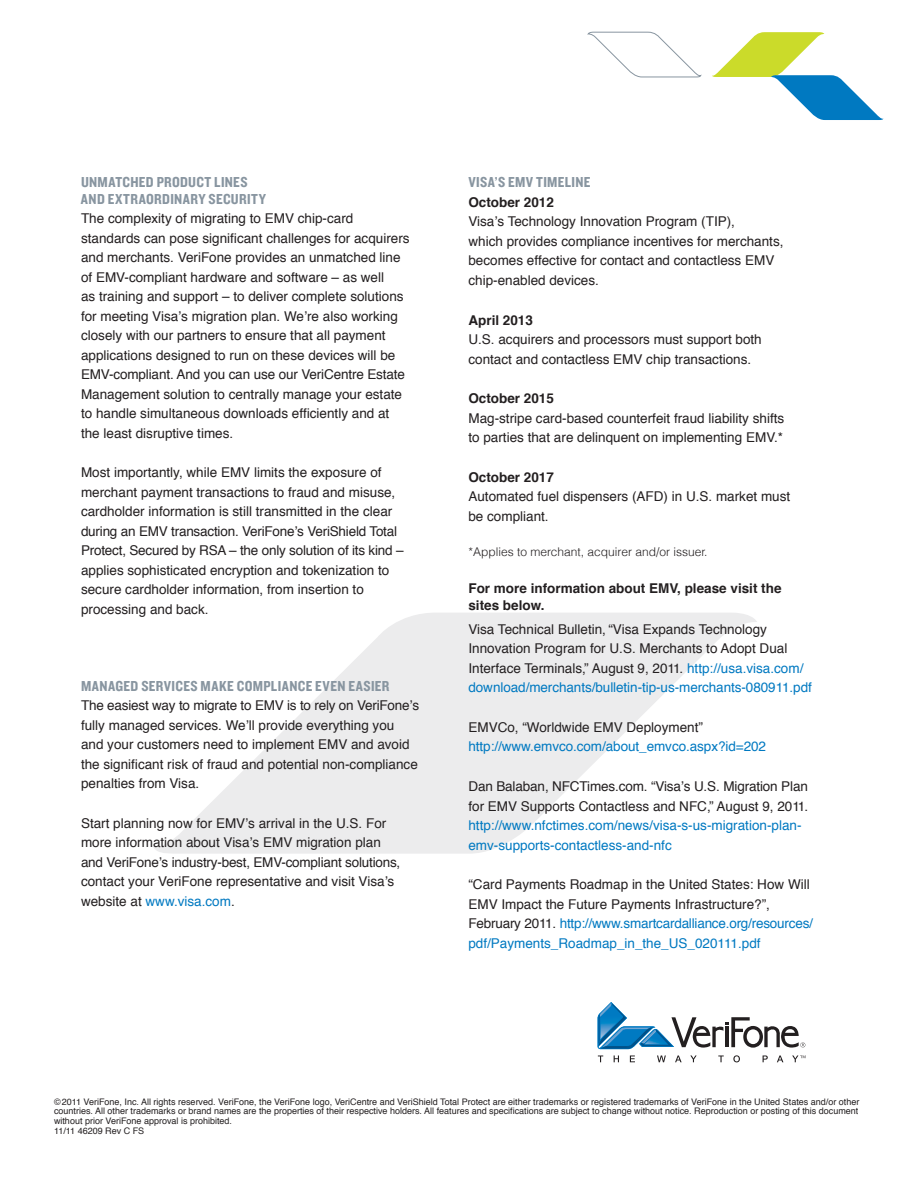
<style>
.page{position:relative;width:918px;height:1188px;background:#fff}
.page>*{position:absolute;margin:0;border:0;box-sizing:border-box;transform-origin:0 0}
.t1{font:15px/16.5px "Knockout HTF50 Welterweight";letter-spacing:.02em;color:#8895a0}
.t2{font:13.5px/19.5px "Helvetica";color:#231f20}
.t3{font:13.5px/19.5px "Helvetica";color:#0079c1}
.t4{font:700 13.5px/16.5px "Helvetica";color:#231f20}
.t5{font:300 12px "Helvetica";color:#231f20}
.t6{font:9px/9.8px "Helvetica";color:#231f20}
.s1{color:#0079c1}
</style>
<div class="page">
<svg style="left:712px;top:32px;width:172px;height:88px"></svg>
<svg style="left:587px;top:31px;width:115px;height:47px"></svg>
<svg style="left:153px;top:613px;width:604px;height:241px;fill:#ececed"></svg>
<svg style="left:598px;top:1055px;width:5px;height:7px"></svg>
<svg style="left:614px;top:1055px;width:5px;height:7px"></svg>
<svg style="left:630px;top:1055px;width:5px;height:7px"></svg>
<svg style="left:657px;top:1055px;width:9px;height:7px"></svg>
<svg style="left:675px;top:1055px;width:7px;height:7px"></svg>
<svg style="left:690px;top:1055px;width:7px;height:7px"></svg>
<svg style="left:718px;top:1055px;width:6px;height:7px"></svg>
<svg style="left:733px;top:1055px;width:7px;height:7px"></svg>
<svg style="left:763px;top:1055px;width:5px;height:7px"></svg>
<svg style="left:777px;top:1055px;width:6px;height:7px"></svg>
<svg style="left:792px;top:1055px;width:14px;height:7px"></svg>
<svg style="left:598px;top:1002px;width:207px;height:47px"></svg>
<p class="t1" style="left:81px;top:175px;width:186px">UNMATCHED PRODUCT LINES<br>AND EXTRAORDINARY SECURITY</p>
<p class="t2" style="left:81px;top:209px;width:330px">The complexity of migrating to EMV chip-card standards can pose significant challenges for acquirers and merchants. VeriFone provides an unmatched line of EMV-compliant hardware and software – as well<br>as training and support – to deliver complete solutions for meeting Visa’s migration plan. We’re also working closely with our partners to ensure that all payment applications designed to run on these devices will be EMV-compliant. And you can use our VeriCentre Estate Management solution to centrally manage your estate to handle simultaneous downloads efficiently and at the least disruptive times.</p>
<p class="t2" style="left:81px;top:463px;width:324px">Most importantly, while EMV limits the exposure of merchant payment transactions to fraud and misuse, cardholder information is still transmitted in the clear during an EMV transaction. VeriFone’s VeriShield Total Protect, Secured by RSA – the only solution of its kind – applies sophisticated encryption and tokenization to secure cardholder information, from insertion to processing and back.</p>
<p class="t1" style="left:81px;top:678px;width:310px">MANAGED SERVICES MAKE COMPLIANCE EVEN EASIER</p>
<p class="t2" style="left:81px;top:696px;width:340px">The easiest way to migrate to EMV is to rely on VeriFone’s fully managed services. We’ll provide everything you and your customers need to implement EMV and avoid the significant risk of fraud and potential non-compliance penalties from Visa.</p>
<p class="t2" style="left:81px;top:814px;width:321px">Start planning now for EMV’s arrival in the U.S. For more information about Visa’s EMV migration plan and VeriFone’s industry-best, EMV-compliant solutions, contact your VeriFone representative and visit Visa’s website at <span class="s1">www.visa.com</span>.</p>
<p class="t1" style="left:468px;top:175px;width:124px">VISA’S EMV TIMELINE</p>
<p class="t4" style="left:468px;top:194px;width:87px">October 2012</p>
<p class="t2" style="left:468px;top:212px;width:317px">Visa’s Technology Innovation Program (TIP),<br>which provides compliance incentives for merchants, becomes effective for contact and contactless EMV chip-enabled devices.</p>
<p class="t4" style="left:468px;top:312px;width:66px">April 2013</p>
<p class="t2" style="left:468px;top:330px;width:295px">U.S. acquirers and processors must support both contact and contactless EMV chip transactions.</p>
<p class="t4" style="left:468px;top:390px;width:87px">October 2015</p>
<p class="t2" style="left:468px;top:409px;width:317px">Mag-stripe card-based counterfeit fraud liability shifts to parties that are delinquent on implementing EMV.*</p>
<p class="t4" style="left:468px;top:469px;width:87px">October 2017</p>
<p class="t2" style="left:468px;top:487px;width:323px">Automated fuel dispensers (AFD) in U.S. market must be compliant.</p>
<p class="t5" style="left:468px;top:545px;width:241px">*Applies to merchant, acquirer and/or issuer.</p>
<p class="t4" style="left:468px;top:580px;width:315px">For more information about EMV, please visit the sites below.</p>
<p class="t2" style="left:468px;top:619px;width:345px">Visa Technical Bulletin, “Visa Expands Technology Innovation Program for U.S. Merchants to Adopt Dual Interface Terminals,” August 9, 2011. <span class="s1">http://usa.visa.com/ download/merchants/bulletin-tip-us-merchants-080911.pdf</span></p>
<p class="t2" style="left:468px;top:718px;width:236px">EMVCo, “Worldwide EMV Deployment”</p>
<p class="t3" style="left:468px;top:737px;width:299px">http://www.emvco.com/about_emvco.aspx?id=202</p>
<p class="t2" style="left:468px;top:777px;width:341px">Dan Balaban, NFCTimes.com. “Visa’s U.S. Migration Plan for EMV Supports Contactless and NFC,” August 9, 2011.</p>
<p class="t3" style="left:468px;top:816px;width:335px">http://www.nfctimes.com/news/visa-s-us-migration-plan&shy;emv-supports-contactless-and-nfc</p>
<p class="t2" style="left:468px;top:875px;width:346px">“Card Payments Roadmap in the United States: How Will EMV Impact the Future Payments Infrastructure?”, February 2011. <span class="s1">http://www.smartcardalliance.org/resources/ pdf/Payments_Roadmap_in_the_US_020111.pdf</span></p>
<p class="t6" style="left:54px;top:1097px;width:807px">©2011 VeriFone, Inc. All rights reserved. VeriFone, the VeriFone logo, VeriCentre and VeriShield Total Protect are either trademarks or registered trademarks of VeriFone in the United States and/or other countries. All other trademarks or brand names are the properties of their respective holders. All features and specifications are subject to change without notice. Reproduction or posting of this document without prior VeriFone approval is prohibited.<br>11/11 46209 Rev C FS</p>
</div>
